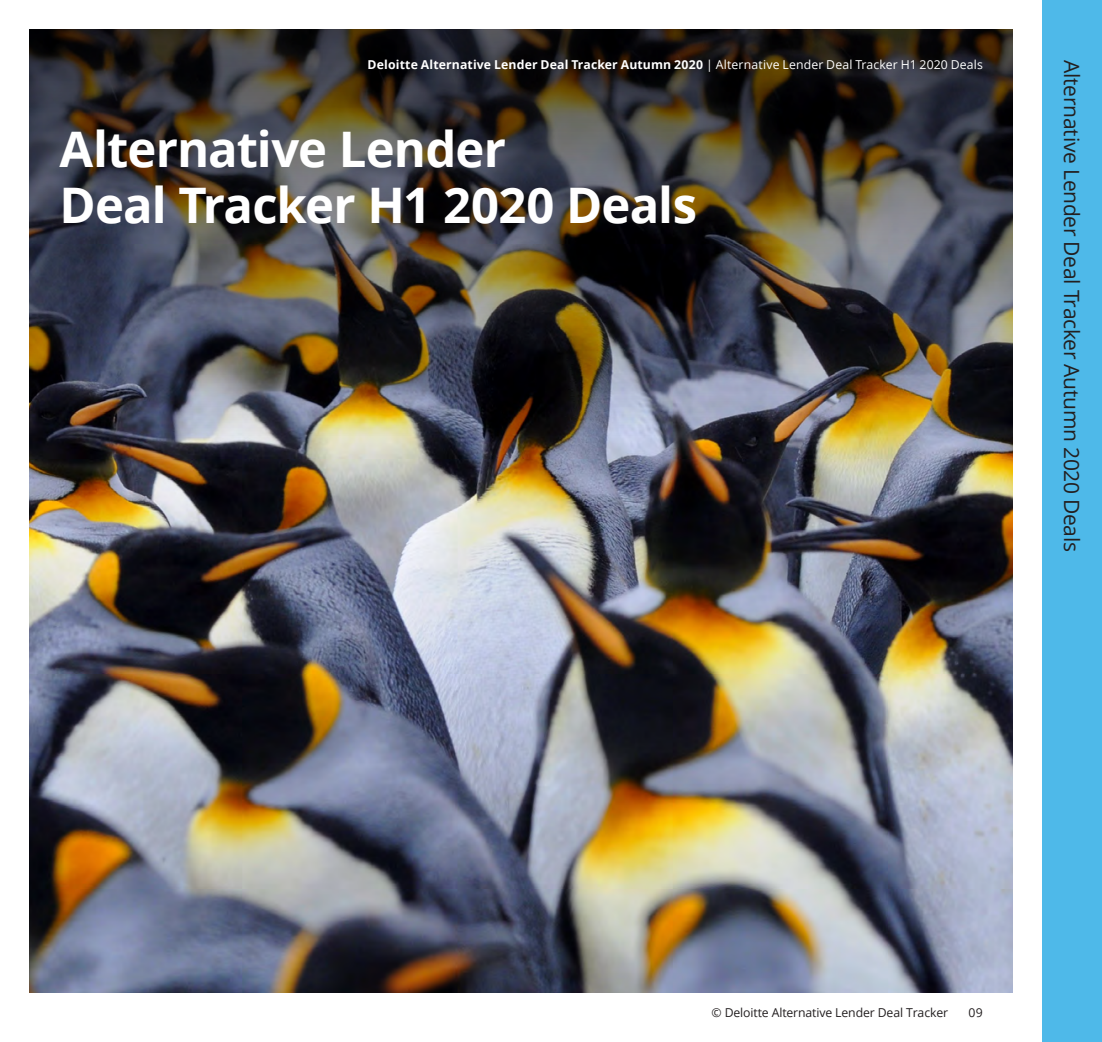
<style>
.page{position:relative;width:1102px;height:1042px;background:#fff}
.page>*{position:absolute;margin:0;border:0;box-sizing:border-box;transform-origin:0 0}
.t1{font:700 49px/56px "Open Sans";letter-spacing:-.015em;color:#fff}
.t2{font:21px "Open Sans";letter-spacing:-.015em;color:#231f20}
.t3{font:700 12.25px "Open Sans";letter-spacing:.01em;color:#fff}
.t4{font:12.25px "Open Sans";letter-spacing:-.01em;color:#231f20}
.s1{font-weight:400}
</style>
<div class="page">
<img style="left:30px;top:437px;width:982px;height:555px">
<img style="left:30px;top:30px;width:982px;height:407px">
<div style="left:1042px;top:0;width:59px;height:1042px;background:#4eb9e9"></div>
<p class="t3" style="left:367px;top:56px;width:616px">Deloitte Alternative Lender Deal Tracker Autumn 2020 <span class="s1">| Alternative Lender Deal Tracker H1 2020 Deals</span></p>
<h1 class="t1" style="left:60px;top:119px;width:639px">Alternative Lender<br>Deal Tracker H1 2020 Deals</h1>
<h2 class="t2" style="left:1085px;top:60px;width:493px;rotate:90deg">Alternative Lender Deal Tracker Autumn 2020 Deals</h2>
<p class="t4" style="left:711px;top:1004px;width:238px">© Deloitte Alternative Lender Deal Tracker</p>
<p class="t4" style="left:968px;top:1004px;width:16px">09</p>
</div>
